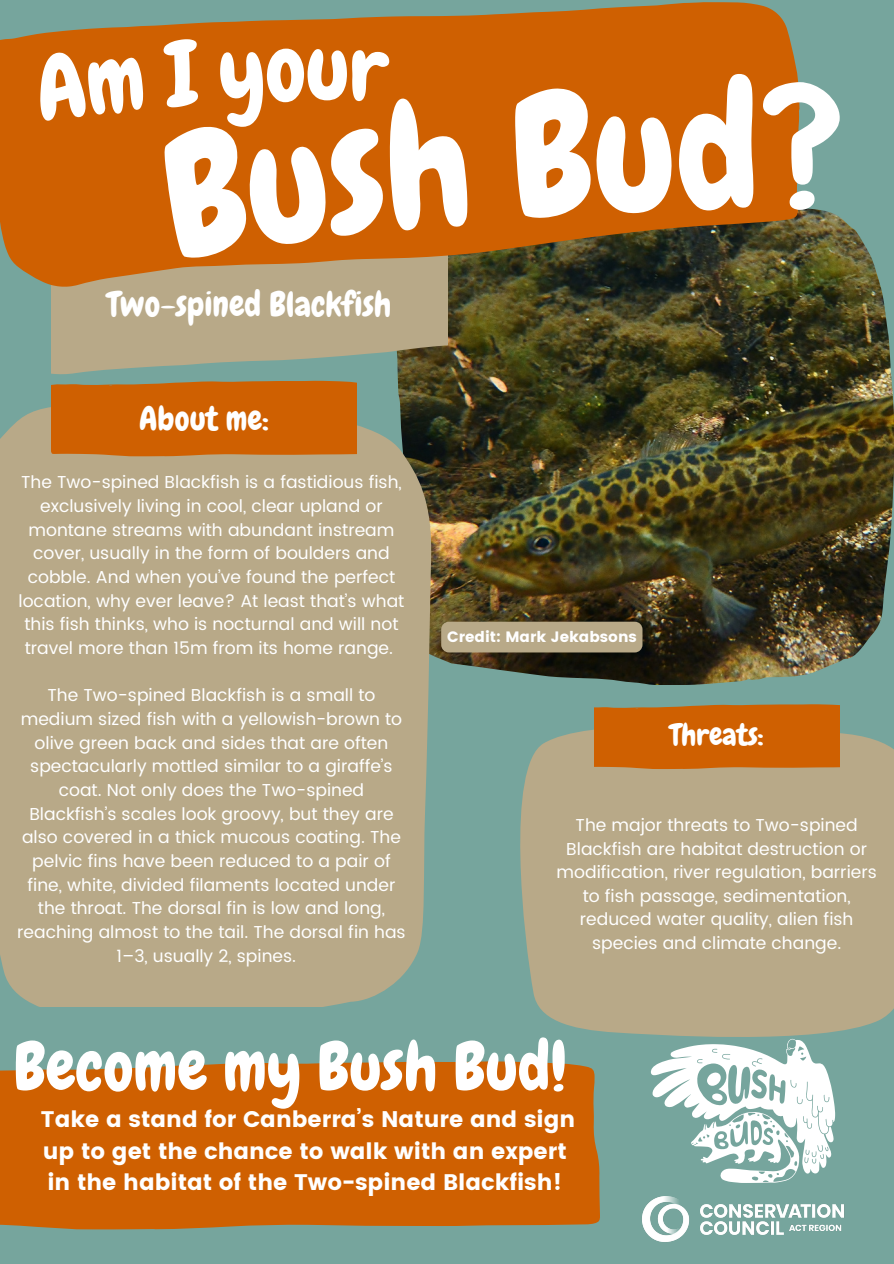
<style>
.page{position:relative;width:894px;height:1264px;background:#fff}
.page>*{position:absolute;margin:0;border:0;box-sizing:border-box;transform-origin:0 0}
.t1{font:171.15px "Chewy";color:#fff}
.t2{font:90.15px "Chewy";color:#fff}
.t3{font:66.9px "Chewy";color:#fff}
.t4{font:34.5px "Chewy";color:#fff}
.t5{font:33px "Chewy";color:#fff}
.t6{font:30px "Chewy";color:#fff}
.t7{font:22.5px/31.5px "Poppins";color:#fff}
.t8{font:17.25px/23.7px "Poppins";color:#fff;text-align:center}
.t9{font:15px "Poppins";color:#fff}
</style>
<div class="page">
<div style="left:0;top:0;width:893px;height:1263px;background:#76a59d"></div>
<img style="left:397px;top:208px;width:496px;height:477px">
<div style="left:520px;top:725px;width:373px;height:312px;background:#b8a988"></div>
<div style="left:0;top:402px;width:432px;height:604px;background:#b8a988"></div>
<div style="left:52px;top:381px;width:304px;height:75px;background:#cf6001"></div>
<div style="left:594px;top:704px;width:245px;height:65px;background:#cf6001"></div>
<svg style="left:52px;top:288px;width:395px;height:86px;fill:#b8a988"></svg>
<div style="left:441px;top:621px;width:201px;height:31px;background:#b8a988;border-radius:8px"></div>
<div style="left:0;top:1061px;width:600px;height:168px;background:#cf6001"></div>
<svg style="left:0;top:2px;width:802px;height:286px;fill:#cf6001"></svg>
<svg style="left:650px;top:1038px;width:185px;height:135px"></svg>
<img style="left:642px;top:1173px;width:202px;height:69px">
<div style="left:512px;top:72px;width:242px;height:147px;background:#cf6001"></div>
<div style="left:33px;top:49px;width:112px;height:73px;background:#cf6001"></div>
<div style="left:159px;top:37px;width:311px;height:223px;background:#cf6001"></div>
<h2 class="t2" style="left:306px;top:11px;width:46px">u</h2>
<h3 class="t4" style="left:107px;top:283px;width:286px">Two-spined Blackfish</h3>
<h3 class="t5" style="left:139px;top:397px;width:131px">About me:</h3>
<p class="t8" style="left:19px;top:470px;width:387px">The Two-spined Blackfish is a fastidious fish, exclusively living in cool, clear upland or montane streams with abundant instream cover, usually in the form of boulders and cobble. And when you’ve found the perfect location, why ever leave? At least that’s what this fish thinks, who is nocturnal and will not travel more than 15m from its home range.</p>
<p class="t8" style="left:47px;top:683px;width:329px">The Two-spined Blackfish is a small to</p>
<p class="t8" style="left:21px;top:707px;width:383px">medium sized fish with a yellowish-brown to</p>
<p class="t8" style="left:35px;top:730px;width:355px">olive green back and sides that are often</p>
<p class="t8" style="left:30px;top:754px;width:364px">spectacularly mottled similar to a giraffe’s</p>
<p class="t8" style="left:59px;top:778px;width:307px">coat. Not only does the Two-spined</p>
<p class="t8" style="left:29px;top:801px;width:365px">Blackfish’s scales look groovy, but they are</p>
<p class="t8" style="left:22px;top:825px;width:380px">also covered in a thick mucous coating. The</p>
<p class="t8" style="left:32px;top:849px;width:360px">pelvic fins have been reduced to a pair of</p>
<p class="t8" style="left:28px;top:872px;width:369px">fine, white, divided filaments located under</p>
<p class="t8" style="left:38px;top:896px;width:348px">the throat. The dorsal fin is low and long,</p>
<p class="t8" style="left:17px;top:920px;width:390px">reaching almost to the tail. The dorsal fin has</p>
<p class="t8" style="left:116px;top:943px;width:181px">1–3, usually 2, spines.</p>
<h1 class="t1" style="left:759px;top:40px;width:86px">?</h1>
<p class="t9" style="left:447px;top:627px;width:191px">Credit: Mark Jekabsons</p>
<h3 class="t6" style="left:669px;top:715px;width:95px">Threats:</h3>
<p class="t8" style="left:556px;top:813px;width:322px">The major threats to Two-spined Blackfish are habitat destruction or modification, river regulation, barriers to fish passage, sedimentation, reduced water quality, alien fish species and climate change.</p>
<h3 class="t3" style="left:14px;top:1024px;width:554px">Become my Bush Bud!</h3>
<h3 class="t7" style="left:41px;top:1103px;width:535px">Take a stand for Canberra’s Nature and sign up to get the chance to walk with an expert in the habitat of the Two-spined Blackfish!</h3>
</div>
